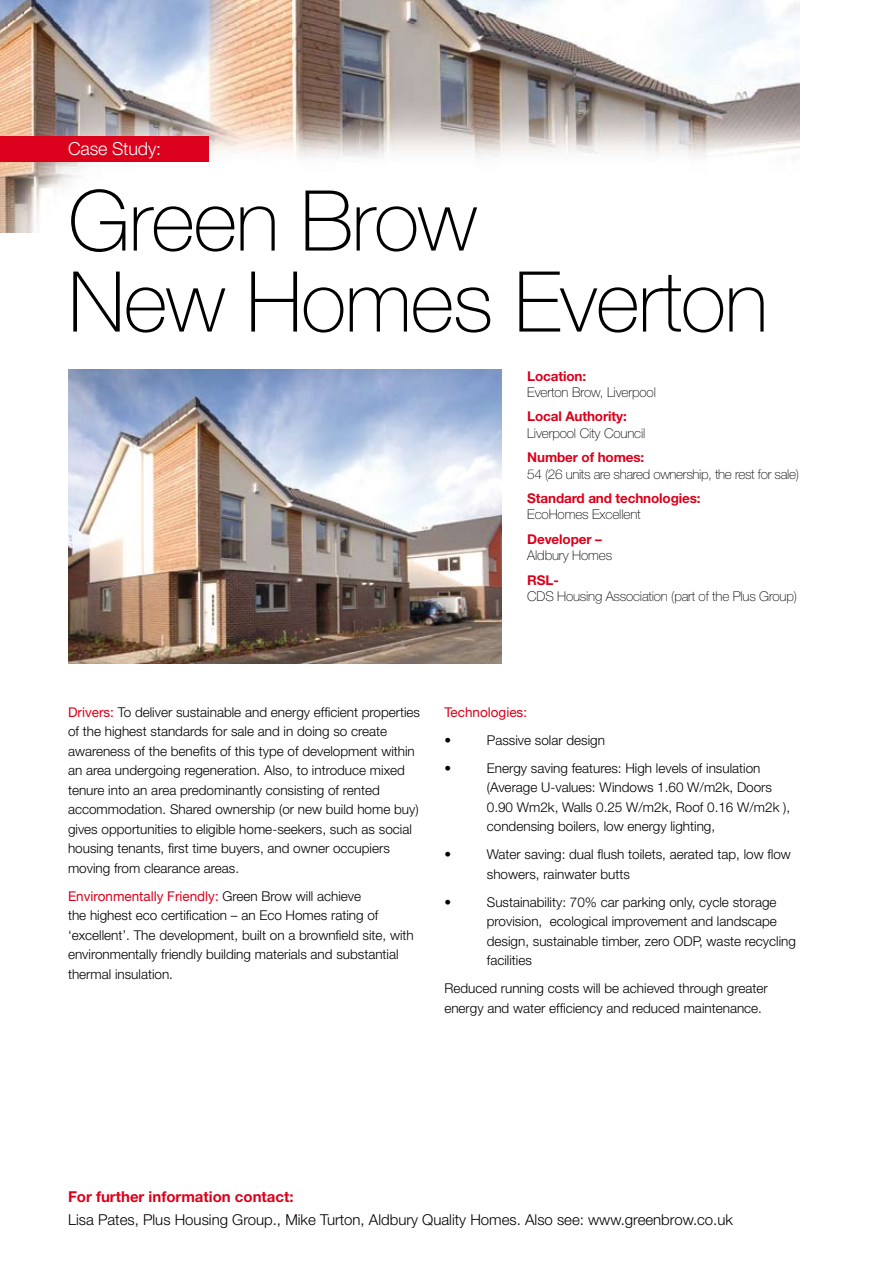
<style>
.page{position:relative;width:893px;height:1263px;background:#fff}
.page>*{position:absolute;margin:0;border:0;box-sizing:border-box;transform-origin:0 0}
.t1{font:100 84px/81px "Helvetica Neue";letter-spacing:-.015em;color:#000}
.t2{font:300 18px "Helvetica Neue";letter-spacing:-.01em;color:#fff}
.t3{font:300 15px "Helvetica Neue";color:#000}
.t4{font:700 15px "Helvetica Neue";color:#db001b}
.t5{font:300 13.5px/19.5px "Helvetica Neue";color:#000}
.t6{font:100 13.5px "Helvetica Neue";letter-spacing:-.015em;color:#000}
.t7{font:700 13.5px "Helvetica Neue";letter-spacing:-.01em;color:#db001b}
.t8{font:13.5px "Helvetica Neue";color:#db001b}
.s1{font-weight:400;color:#db001b}
</style>
<div class="page">
<img style="left:0;top:0;width:799px;height:233px">
<div style="left:0;top:136px;width:208px;height:26px;background:#db001b"></div>
<img style="left:68px;top:370px;width:434px;height:293px">
<h2 class="t2" style="left:68px;top:137px;width:95px">Case Study:</h2>
<h1 class="t1" style="left:68px;top:181px;width:702px">Green Brow<br>New Homes Everton</h1>
<p class="t7" style="left:527px;top:367px;width:60px">Location:</p>
<p class="t6" style="left:527px;top:384px;width:130px">Everton Brow, Liverpool</p>
<p class="t7" style="left:527px;top:408px;width:101px">Local Authority:</p>
<p class="t6" style="left:527px;top:425px;width:120px">Liverpool City Council</p>
<p class="t7" style="left:527px;top:449px;width:118px">Number of homes:</p>
<p class="t6" style="left:527px;top:466px;width:273px">54 (26 units are shared ownership, the rest for sale)</p>
<p class="t7" style="left:527px;top:490px;width:175px">Standard and technologies:</p>
<p class="t6" style="left:527px;top:507px;width:115px">EcoHomes Excellent</p>
<p class="t7" style="left:527px;top:531px;width:76px">Developer –</p>
<p class="t6" style="left:527px;top:548px;width:86px">Aldbury Homes</p>
<p class="t7" style="left:527px;top:572px;width:33px">RSL-</p>
<p class="t6" style="left:527px;top:589px;width:271px">CDS Housing Association (part of the Plus Group)</p>
<p class="t5" style="left:68px;top:702px;width:354px"><span class="s1">Drivers:</span> To deliver sustainable and energy efficient properties of the highest standards for sale and in doing so create awareness of the benefits of this type of development within an area undergoing regeneration. Also, to introduce mixed tenure into an area predominantly consisting of rented accommodation. Shared ownership (or new build home buy) gives opportunities to eligible home-seekers, such as social housing tenants, first time buyers, and owner occupiers moving from clearance areas.</p>
<p class="t5" style="left:68px;top:886px;width:347px"><span class="s1">Environmentally Friendly:</span> Green Brow will achieve<br>the highest eco certification – an Eco Homes rating of ‘excellent’. The development, built on a brownfield site, with environmentally friendly building materials and substantial thermal insulation.</p>
<p class="t8" style="left:444px;top:704px;width:84px">Technologies:</p>
<p class="t5" style="left:444px;top:730px;width:8px">•</p>
<p class="t5" style="left:487px;top:730px;width:120px">Passive solar design</p>
<p class="t5" style="left:444px;top:758px;width:8px">•</p>
<p class="t5" style="left:487px;top:758px;width:305px">Energy saving features: High levels of insulation (Average U-values: Windows 1.60 W/m2k, Doors 0.90 Wm2k, Walls 0.25 W/m2k, Roof 0.16 W/m2k ), condensing boilers, low energy lighting,</p>
<p class="t5" style="left:444px;top:844px;width:8px">•</p>
<p class="t5" style="left:487px;top:844px;width:306px">Water saving: dual flush toilets, aerated tap, low flow showers, rainwater butts</p>
<p class="t5" style="left:444px;top:892px;width:8px">•</p>
<p class="t5" style="left:487px;top:892px;width:311px">Sustainability: 70% car parking only, cycle storage provision, ecological improvement and landscape design, sustainable timber, zero ODP, waste recycling facilities</p>
<p class="t5" style="left:444px;top:978px;width:325px">Reduced running costs will be achieved through greater energy and water efficiency and reduced maintenance.</p>
<p class="t4" style="left:68px;top:1188px;width:227px">For further information contact:</p>
<p class="t3" style="left:68px;top:1210px;width:666px">Lisa Pates, Plus Housing Group., Mike Turton, Aldbury Quality Homes. Also see: www.greenbrow.co.uk</p>
</div>
